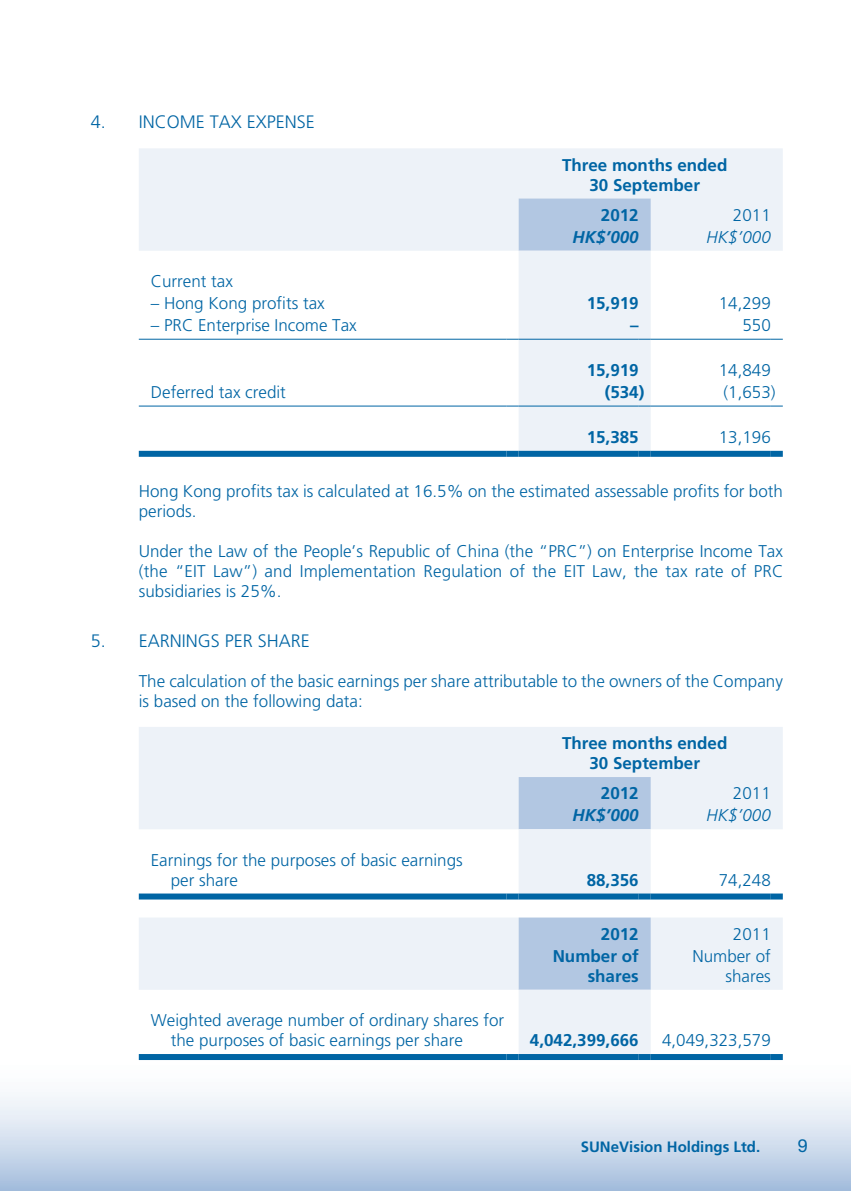
<style>
.page{position:relative;width:851px;height:1191px;background:#fff}
.page>*{position:absolute;margin:0;border:0;box-sizing:border-box;transform-origin:0 0}
._04___H2{font:300 18px "Frutiger LT Std";color:#0065a4}
.t1{font:18px "Helvetica Neue LT Std";color:#0065a4}
._12___P2{font:300 17px/20px "Frutiger LT Std";color:#0065a4}
._15_Table_Stub{font:300 17px/20px "Frutiger LT Std";color:#0065a4}
._11_P0{font:700 17px/20px "Frutiger LT Std";color:#0065a4;text-align:center}
._11_P0-2{font:300 17px/20px "Frutiger LT Std";color:#0065a4;text-align:right}
._11_P0-3{font:italic 700 17px "Frutiger LT Std";color:#0065a4}
._11_P0-4{font:italic 300 17px "Frutiger LT Std";color:#0065a4}
.t2{font:700 15px "Frutiger LT Std";color:#0065a4}
</style>
<div class="page">
<div style="left:0;top:1052px;width:850px;height:139px;background:linear-gradient(to bottom,#fff,#aec4e0)"></div>
<div style="left:139px;top:148px;width:643px;height:103px;background:#edf2f8"></div>
<hr style="left:139px;top:339px;width:367px;height:1px;background:#0065a4">
<hr style="left:650px;top:339px;width:120px;height:1px;background:#0065a4">
<svg style="left:770px;top:339px;width:12px;height:1px"></svg>
<hr style="left:139px;top:405px;width:367px;height:1px;background:#0065a4">
<svg style="left:506px;top:198px;width:144px;height:253px;background:#e2eaf3"></svg>
<hr style="left:650px;top:405px;width:120px;height:1px;background:#0065a4">
<svg style="left:770px;top:405px;width:12px;height:1px"></svg>
<div style="left:139px;top:451px;width:367px;height:6px;background:#0065a4"></div>
<div style="left:506px;top:451px;width:12px;height:6px;background:#0065a4"></div>
<div style="left:518px;top:451px;width:120px;height:6px;background:#0065a4"></div>
<div style="left:638px;top:451px;width:12px;height:6px;background:#0065a4"></div>
<div style="left:650px;top:451px;width:120px;height:6px;background:#0065a4"></div>
<div style="left:770px;top:451px;width:12px;height:6px;background:#0065a4"></div>
<div style="left:139px;top:727px;width:643px;height:102px;background:#edf2f8"></div>
<svg style="left:518px;top:777px;width:132px;height:116px;background:#d3dfee"></svg>
<div style="left:139px;top:893px;width:367px;height:6px;background:#0065a4"></div>
<div style="left:506px;top:893px;width:12px;height:6px;background:#0065a4"></div>
<div style="left:518px;top:893px;width:120px;height:6px;background:#0065a4"></div>
<div style="left:638px;top:893px;width:12px;height:6px;background:#0065a4"></div>
<div style="left:650px;top:893px;width:120px;height:6px;background:#0065a4"></div>
<div style="left:770px;top:893px;width:12px;height:6px;background:#0065a4"></div>
<div style="left:139px;top:917px;width:643px;height:72px;background:#edf2f8"></div>
<svg style="left:518px;top:917px;width:132px;height:137px;background:#cedcec"></svg>
<div style="left:139px;top:1054px;width:367px;height:6px;background:#0065a4"></div>
<div style="left:506px;top:1054px;width:12px;height:6px;background:#0065a4"></div>
<div style="left:518px;top:1054px;width:120px;height:6px;background:#0065a4"></div>
<div style="left:638px;top:1054px;width:12px;height:6px;background:#0065a4"></div>
<div style="left:650px;top:1054px;width:120px;height:6px;background:#0065a4"></div>
<div style="left:770px;top:1054px;width:12px;height:6px;background:#0065a4"></div>
<p class="_04___H2" style="left:91px;top:112px;width:226px">4. INCOME TAX EXPENSE</p>
<p class="_11_P0" style="left:562px;top:155px;width:167px">Three months ended<br>30 September</p>
<p class="_11_P0" style="left:600px;top:205px;width:39px">2012</p>
<p class="_11_P0-2" style="left:732px;top:205px;width:39px">2011</p>
<p class="_11_P0-3" style="left:572px;top:227px;width:68px">HK$’000</p>
<p class="_11_P0-4" style="left:706px;top:227px;width:66px">HK$’000</p>
<p class="_15_Table_Stub" style="left:151px;top:271px;width:84px">Current tax</p>
<p class="_15_Table_Stub" style="left:151px;top:293px;width:175px">– Hong Kong profits tax</p>
<p class="_11_P0" style="left:586px;top:293px;width:53px">15,919</p>
<p class="_11_P0-2" style="left:718px;top:293px;width:53px">14,299</p>
<p class="_15_Table_Stub" style="left:151px;top:315px;width:207px">– PRC Enterprise Income Tax</p>
<p class="_11_P0" style="left:630px;top:315px;width:10px">–</p>
<p class="_11_P0-2" style="left:742px;top:315px;width:30px">550</p>
<p class="_11_P0" style="left:586px;top:360px;width:53px">15,919</p>
<p class="_11_P0-2" style="left:718px;top:360px;width:53px">14,849</p>
<p class="_15_Table_Stub" style="left:151px;top:382px;width:137px">Deferred tax credit</p>
<p class="_11_P0" style="left:604px;top:382px;width:41px">(534)</p>
<p class="_11_P0-2" style="left:723px;top:382px;width:53px">(1,653)</p>
<p class="_11_P0" style="left:586px;top:427px;width:53px">15,385</p>
<p class="_11_P0-2" style="left:718px;top:427px;width:53px">13,196</p>
<p class="_12___P2" style="left:139px;top:481px;width:645px">Hong Kong profits tax is calculated at 16.5% on the estimated assessable profits for both periods.</p>
<p class="_12___P2" style="left:139px;top:541px;width:646px;text-align:justify">Under the Law of the People’s Republic of China (the “PRC”) on Enterprise Income Tax (the “EIT Law”) and Implementation Regulation of the EIT Law, the tax rate of PRC subsidiaries is 25%.</p>
<p class="_04___H2" style="left:91px;top:630px;width:221px">5. EARNINGS PER SHARE</p>
<p class="_12___P2" style="left:139px;top:671px;width:645px">The calculation of the basic earnings per share attributable to the owners of the Company is based on the following data:</p>
<p class="_11_P0" style="left:562px;top:733px;width:167px">Three months ended<br>30 September</p>
<p class="_11_P0" style="left:600px;top:783px;width:39px">2012</p>
<p class="_11_P0-2" style="left:732px;top:783px;width:39px">2011</p>
<p class="_11_P0-3" style="left:572px;top:805px;width:68px">HK$’000</p>
<p class="_11_P0-4" style="left:706px;top:805px;width:66px">HK$’000</p>
<p class="_15_Table_Stub" style="left:171px;top:850px;width:293px;text-indent:-20px">Earnings for the purposes of basic earnings per share</p>
<p class="_11_P0" style="left:586px;top:869px;width:53px">88,356</p>
<p class="_11_P0-2" style="left:718px;top:870px;width:53px">74,248</p>
<p class="_11_P0" style="left:600px;top:923px;width:39px">2012</p>
<p class="_11_P0-2" style="left:732px;top:924px;width:39px">2011</p>
<p class="_11_P0" style="left:552px;top:946px;width:87px;text-align:right">Number of shares</p>
<p class="_11_P0-2" style="left:692px;top:946px;width:80px">Number of shares</p>
<p class="_15_Table_Stub" style="left:171px;top:1010px;width:335px;text-indent:-20px">Weighted average number of ordinary shares for the purposes of basic earnings per share</p>
<p class="_11_P0" style="left:530px;top:1030px;width:110px">4,042,399,666</p>
<p class="_11_P0-2" style="left:662px;top:1030px;width:110px">4,049,323,579</p>
<p class="t2" style="left:580px;top:1138px;width:181px">SUNeVision Holdings Ltd.</p>
<p class="t1" style="left:797px;top:1135px;width:12px">9</p>
</div>
